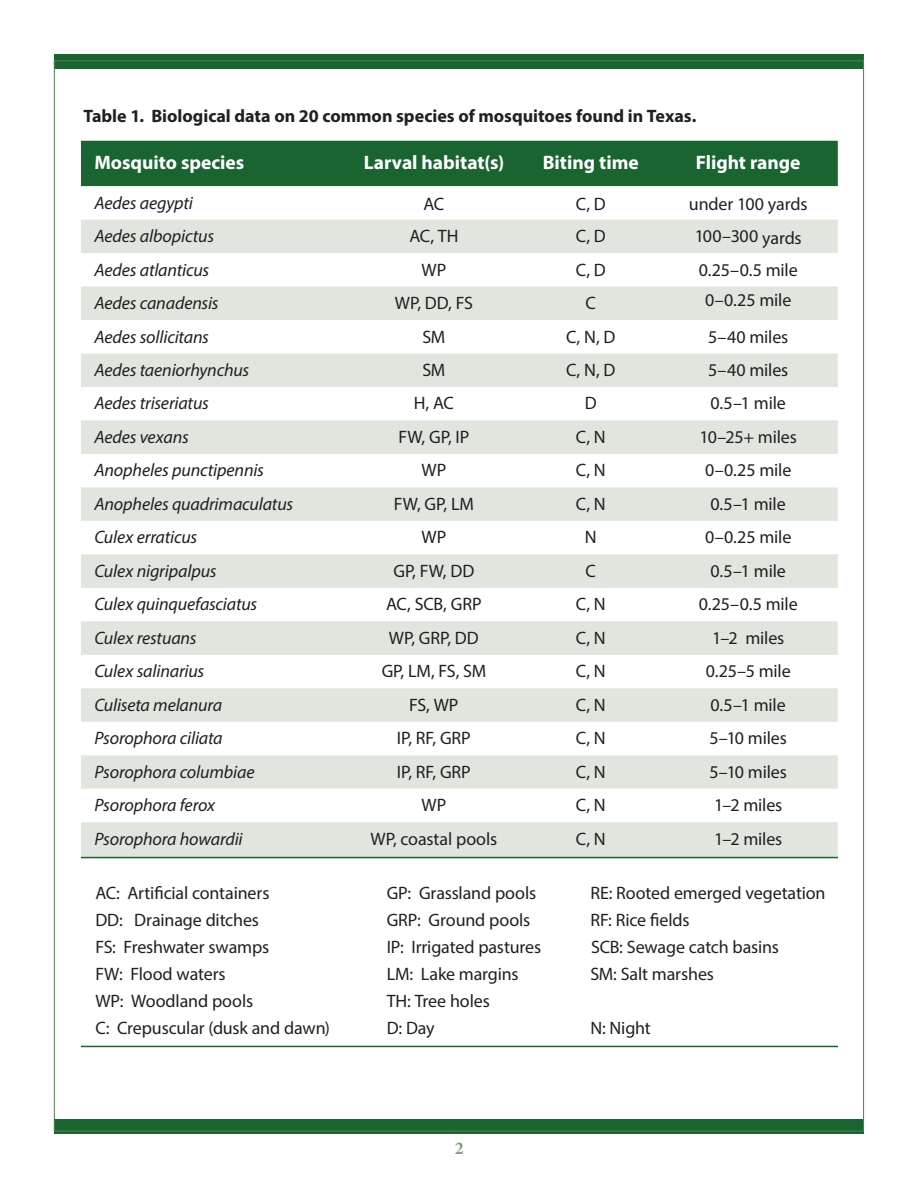
<style>
.page{position:relative;width:918px;height:1188px;background:#fff}
.page>*{position:absolute;margin:0;border:0;box-sizing:border-box;transform-origin:0 0}
.t1{font:700 19.5px "Myriad Pro";color:#fff}
.t2{font:18px "Myriad Pro";letter-spacing:-.01em;color:#231f20}
.t3{font:italic 18px "Myriad Pro";letter-spacing:-.01em;color:#231f20}
.t4{font:700 18px "Myriad Pro";color:#231f20}
.t5{font:700 18px "Minion Pro";color:#577e53}
</style>
<div class="page">
<svg style="left:54px;top:54px;width:810px;height:15px;background:#1e6534"></svg>
<svg style="left:54px;top:1119px;width:810px;height:15px;background:#1e6534"></svg>
<div style="left:81px;top:141px;width:757px;height:45px;background:#1a6432"></div>
<svg style="left:81px;top:220px;width:757px;height:637px;fill:#e0e6dd"></svg>
<hr style="left:81px;top:857px;width:757px;height:1px;background:#1a6432">
<hr style="left:81px;top:1046px;width:757px;height:1px;background:#1a6432">
<p class="t4" style="left:83px;top:104px;width:614px">Table 1. Biological data on 20 common species of mosquitoes found in Texas.</p>
<p class="t1" style="left:94px;top:150px;width:151px">Mosquito species</p>
<p class="t1" style="left:364px;top:150px;width:142px">Larval habitat(s)</p>
<p class="t1" style="left:543px;top:150px;width:97px">Biting time</p>
<p class="t1" style="left:696px;top:150px;width:106px">Flight range</p>
<p class="t3" style="left:94px;top:191px;width:100px">Aedes aegypti</p>
<p class="t2" style="left:424px;top:193px;width:22px">AC</p>
<p class="t2" style="left:576px;top:193px;width:32px">C, D</p>
<p class="t2" style="left:689px;top:193px;width:120px">under 100 yards</p>
<p class="t3" style="left:94px;top:225px;width:121px">Aedes albopictus</p>
<p class="t2" style="left:409px;top:225px;width:51px">AC, TH</p>
<p class="t2" style="left:576px;top:225px;width:32px">C, D</p>
<p class="t2" style="left:695px;top:225px;width:109px">100–300 yards</p>
<p class="t3" style="left:94px;top:258px;width:116px">Aedes atlanticus</p>
<p class="t2" style="left:422px;top:258px;width:26px">WP</p>
<p class="t2" style="left:576px;top:258px;width:32px">C, D</p>
<p class="t2" style="left:699px;top:258px;width:100px">0.25–0.5 mile</p>
<p class="t3" style="left:94px;top:292px;width:126px">Aedes canadensis</p>
<p class="t2" style="left:395px;top:292px;width:79px">WP, DD, FS</p>
<p class="t2" style="left:586px;top:292px;width:12px">C</p>
<p class="t2" style="left:705px;top:289px;width:88px">0–0.25 mile</p>
<p class="t3" style="left:94px;top:325px;width:116px">Aedes sollicitans</p>
<p class="t2" style="left:422px;top:325px;width:24px">SM</p>
<p class="t2" style="left:566px;top:325px;width:51px">C, N, D</p>
<p class="t2" style="left:708px;top:325px;width:82px">5–40 miles</p>
<p class="t3" style="left:94px;top:359px;width:156px">Aedes taeniorhynchus</p>
<p class="t2" style="left:422px;top:359px;width:24px">SM</p>
<p class="t2" style="left:566px;top:359px;width:51px">C, N, D</p>
<p class="t2" style="left:708px;top:359px;width:82px">5–40 miles</p>
<p class="t3" style="left:94px;top:392px;width:116px">Aedes triseriatus</p>
<p class="t2" style="left:414px;top:392px;width:42px">H, AC</p>
<p class="t2" style="left:585px;top:392px;width:13px">D</p>
<p class="t2" style="left:711px;top:392px;width:77px">0.5–1 mile</p>
<p class="t3" style="left:94px;top:426px;width:96px">Aedes vexans</p>
<p class="t2" style="left:399px;top:426px;width:72px">FW, GP, IP</p>
<p class="t2" style="left:576px;top:426px;width:31px">C, N</p>
<p class="t2" style="left:700px;top:426px;width:99px">10–25+ miles</p>
<p class="t3" style="left:94px;top:459px;width:171px">Anopheles punctipennis</p>
<p class="t2" style="left:422px;top:459px;width:26px">WP</p>
<p class="t2" style="left:576px;top:459px;width:31px">C, N</p>
<p class="t2" style="left:705px;top:459px;width:88px">0–0.25 mile</p>
<p class="t3" style="left:94px;top:493px;width:200px">Anopheles quadrimaculatus</p>
<p class="t2" style="left:394px;top:493px;width:81px">FW, GP, LM</p>
<p class="t2" style="left:576px;top:493px;width:31px">C, N</p>
<p class="t2" style="left:711px;top:493px;width:77px">0.5–1 mile</p>
<p class="t3" style="left:94px;top:526px;width:104px">Culex erraticus</p>
<p class="t2" style="left:422px;top:526px;width:26px">WP</p>
<p class="t2" style="left:585px;top:526px;width:13px">N</p>
<p class="t2" style="left:705px;top:526px;width:88px">0–0.25 mile</p>
<p class="t3" style="left:94px;top:560px;width:124px">Culex nigripalpus</p>
<p class="t2" style="left:393px;top:560px;width:82px">GP, FW, DD</p>
<p class="t2" style="left:586px;top:560px;width:12px">C</p>
<p class="t2" style="left:711px;top:560px;width:77px">0.5–1 mile</p>
<p class="t3" style="left:94px;top:593px;width:164px">Culex quinquefasciatus</p>
<p class="t2" style="left:386px;top:593px;width:97px">AC, SCB, GRP</p>
<p class="t2" style="left:576px;top:593px;width:31px">C, N</p>
<p class="t2" style="left:699px;top:593px;width:100px">0.25–0.5 mile</p>
<p class="t3" style="left:94px;top:627px;width:104px">Culex restuans</p>
<p class="t2" style="left:389px;top:627px;width:91px">WP, GRP, DD</p>
<p class="t2" style="left:576px;top:627px;width:31px">C, N</p>
<p class="t2" style="left:712px;top:627px;width:74px">1–2 miles</p>
<p class="t3" style="left:94px;top:660px;width:111px">Culex salinarius</p>
<p class="t2" style="left:382px;top:660px;width:106px">GP, LM, FS, SM</p>
<p class="t2" style="left:576px;top:660px;width:31px">C, N</p>
<p class="t2" style="left:706px;top:660px;width:87px">0.25–5 mile</p>
<p class="t3" style="left:94px;top:694px;width:129px">Culiseta melanura</p>
<p class="t2" style="left:409px;top:694px;width:51px">FS, WP</p>
<p class="t2" style="left:576px;top:694px;width:31px">C, N</p>
<p class="t2" style="left:711px;top:694px;width:77px">0.5–1 mile</p>
<p class="t3" style="left:94px;top:727px;width:130px">Psorophora ciliata</p>
<p class="t2" style="left:397px;top:727px;width:75px">IP, RF, GRP</p>
<p class="t2" style="left:576px;top:727px;width:31px">C, N</p>
<p class="t2" style="left:710px;top:727px;width:79px">5–10 miles</p>
<p class="t3" style="left:94px;top:761px;width:162px">Psorophora columbiae</p>
<p class="t2" style="left:397px;top:761px;width:75px">IP, RF, GRP</p>
<p class="t2" style="left:576px;top:761px;width:31px">C, N</p>
<p class="t2" style="left:710px;top:761px;width:79px">5–10 miles</p>
<p class="t3" style="left:94px;top:794px;width:122px">Psorophora ferox</p>
<p class="t2" style="left:422px;top:794px;width:26px">WP</p>
<p class="t2" style="left:576px;top:794px;width:31px">C, N</p>
<p class="t2" style="left:714px;top:794px;width:70px">1–2 miles</p>
<p class="t3" style="left:94px;top:828px;width:150px">Psorophora howardii</p>
<p class="t2" style="left:371px;top:828px;width:128px">WP, coastal pools</p>
<p class="t2" style="left:576px;top:828px;width:31px">C, N</p>
<p class="t2" style="left:714px;top:828px;width:70px">1–2 miles</p>
<p class="t2" style="left:95px;top:882px;width:176px">AC: Artificial containers</p>
<p class="t2" style="left:387px;top:882px;width:151px">GP: Grassland pools</p>
<p class="t2" style="left:590px;top:882px;width:237px">RE: Rooted emerged vegetation</p>
<p class="t2" style="left:95px;top:909px;width:165px">DD: Drainage ditches</p>
<p class="t2" style="left:387px;top:909px;width:145px">GRP: Ground pools</p>
<p class="t2" style="left:590px;top:909px;width:101px">RF: Rice fields</p>
<p class="t2" style="left:95px;top:936px;width:175px">FS: Freshwater swamps</p>
<p class="t2" style="left:387px;top:936px;width:156px">IP: Irrigated pastures</p>
<p class="t2" style="left:591px;top:936px;width:189px">SCB: Sewage catch basins</p>
<p class="t2" style="left:95px;top:963px;width:132px">FW: Flood waters</p>
<p class="t2" style="left:387px;top:963px;width:133px">LM: Lake margins</p>
<p class="t2" style="left:590px;top:963px;width:125px">SM: Salt marshes</p>
<p class="t2" style="left:95px;top:990px;width:159px">WP: Woodland pools</p>
<p class="t2" style="left:387px;top:990px;width:105px">TH: Tree holes</p>
<p class="t2" style="left:95px;top:1017px;width:236px">C: Crepuscular (dusk and dawn)</p>
<p class="t2" style="left:387px;top:1017px;width:49px">D: Day</p>
<p class="t2" style="left:590px;top:1017px;width:62px">N: Night</p>
<p class="t5" style="left:454px;top:1136px;width:10px">2</p>
</div>
